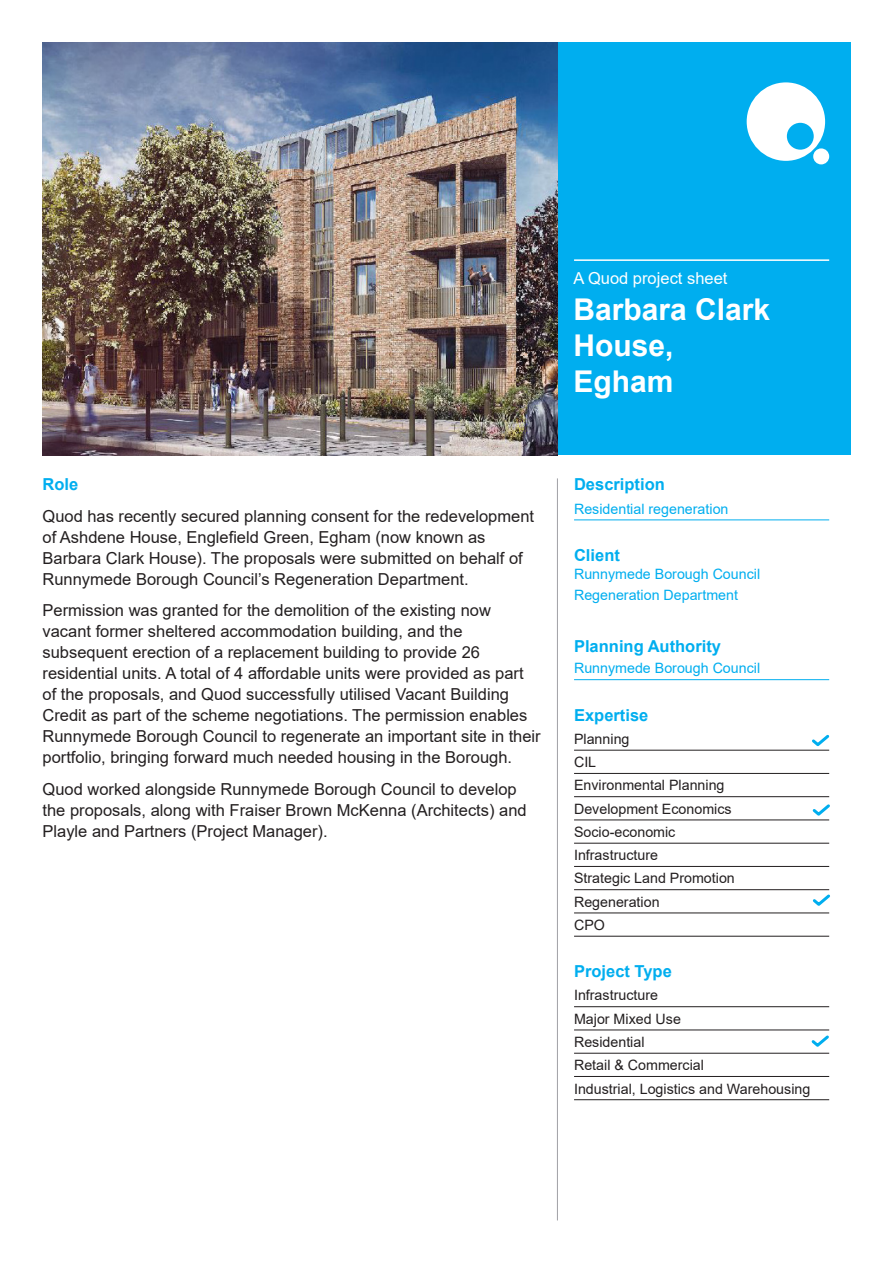
<style>
.page{position:relative;width:893px;height:1263px;background:#fff}
.page>*{position:absolute;margin:0;border:0;box-sizing:border-box;transform-origin:0 0}
.Titles{font:700 30px/36px "Arial";color:#fff}
.Body_Copy{font:16.5px/21px "Arial";color:#231f20}
.Body_Copy-2{font:700 16.5px "Arial";color:#00aeef}
.Titles-2{font:16.5px "Arial";color:#fff}
.t1{font:14.25px "Arial";color:#231f20}
.Body_Copy-3{font:14.25px/21px "Arial";color:#00aeef}
</style>
<div class="page">
<div style="left:551px;top:43px;width:299px;height:412px;background:#00aeef"></div>
<svg style="left:747px;top:82px;width:78px;height:79px"></svg>
<div style="left:813px;top:148px;width:16px;height:16px;background:#fff;border-radius:50%"></div>
<img style="left:43px;top:43px;width:514px;height:412px">
<hr style="left:574px;top:259px;width:255px;height:2px;background:#fff">
<hr style="left:557px;top:478px;width:1px;height:742px;background:#a1a1a5">
<hr style="left:574px;top:520px;width:255px;height:1px;background:#00aeef">
<hr style="left:574px;top:679px;width:255px;height:1px;background:#00aeef">
<hr style="left:574px;top:750px;width:255px;height:1px;background:#231f20">
<hr style="left:574px;top:773px;width:255px;height:1px;background:#231f20">
<hr style="left:574px;top:796px;width:255px;height:1px;background:#231f20">
<hr style="left:574px;top:820px;width:255px;height:1px;background:#231f20">
<hr style="left:574px;top:843px;width:255px;height:1px;background:#231f20">
<hr style="left:574px;top:866px;width:255px;height:1px;background:#231f20">
<hr style="left:574px;top:889px;width:255px;height:1px;background:#231f20">
<hr style="left:574px;top:913px;width:255px;height:1px;background:#231f20">
<hr style="left:574px;top:936px;width:255px;height:1px;background:#231f20">
<hr style="left:574px;top:1006px;width:255px;height:1px;background:#231f20">
<hr style="left:574px;top:1030px;width:255px;height:1px;background:#231f20">
<hr style="left:574px;top:1053px;width:255px;height:1px;background:#231f20">
<hr style="left:574px;top:1076px;width:255px;height:1px;background:#231f20">
<hr style="left:574px;top:1099px;width:255px;height:1px;background:#231f20">
<svg style="left:812px;top:734px;width:18px;height:13px"></svg>
<svg style="left:812px;top:804px;width:18px;height:12px"></svg>
<svg style="left:812px;top:894px;width:18px;height:12px"></svg>
<svg style="left:811px;top:1035px;width:18px;height:12px"></svg>
<p class="Body_Copy-2" style="left:43px;top:473px;width:37px">Role</p>
<p class="Body_Copy" style="left:43px;top:505px;width:493px">Quod has recently secured planning consent for the redevelopment of Ashdene House, Englefield Green, Egham (now known as Barbara Clark House). The proposals were submitted on behalf of Runnymede Borough Council’s Regeneration Department.</p>
<p class="Body_Copy" style="left:43px;top:600px;width:500px">Permission was granted for the demolition of the existing now vacant former sheltered accommodation building, and the subsequent erection of a replacement building to provide 26 residential units. A total of 4 affordable units were provided as part of the proposals, and Quod successfully utilised Vacant Building Credit as part of the scheme negotiations. The permission enables Runnymede Borough Council to regenerate an important site in their portfolio, bringing forward much needed housing in the Borough.</p>
<p class="Body_Copy" style="left:43px;top:778px;width:486px">Quod worked alongside Runnymede Borough Council to develop the proposals, along with Fraiser Brown McKenna (Architects) and<br>Playle and Partners (Project Manager).</p>
<p class="Titles-2" style="left:573px;top:267px;width:156px">A Quod project sheet</p>
<p class="Titles" style="left:573px;top:292px;width:198px">Barbara Clark<br>House,</p>
<p class="Titles" style="left:573px;top:364px;width:102px">Egham</p>
<p class="Body_Copy-2" style="left:574px;top:473px;width:92px">Description</p>
<p class="Body_Copy-3" style="left:574px;top:498px;width:156px">Residential regeneration</p>
<p class="Body_Copy-2" style="left:574px;top:543px;width:47px">Client</p>
<p class="Body_Copy-3" style="left:574px;top:563px;width:188px">Runnymede Borough Council<br>Regeneration Department</p>
<p class="Body_Copy-2" style="left:574px;top:635px;width:148px">Planning Authority</p>
<p class="Body_Copy-3" style="left:574px;top:658px;width:188px">Runnymede Borough Council</p>
<p class="Body_Copy-2" style="left:574px;top:703px;width:76px">Expertise</p>
<p class="t1" style="left:574px;top:729px;width:57px">Planning</p>
<p class="t1" style="left:574px;top:752px;width:24px">CIL</p>
<p class="t1" style="left:574px;top:776px;width:152px">Environmental Planning</p>
<p class="t1" style="left:574px;top:799px;width:159px">Development Economics</p>
<p class="t1" style="left:574px;top:822px;width:103px">Socio-economic</p>
<p class="t1" style="left:574px;top:845px;width:85px">Infrastructure</p>
<p class="t1" style="left:574px;top:869px;width:162px">Strategic Land Promotion</p>
<p class="t1" style="left:574px;top:892px;width:87px">Regeneration</p>
<p class="t1" style="left:574px;top:915px;width:32px">CPO</p>
<p class="Body_Copy-2" style="left:574px;top:960px;width:99px">Project Type</p>
<p class="t1" style="left:574px;top:986px;width:85px">Infrastructure</p>
<p class="t1" style="left:574px;top:1009px;width:108px">Major Mixed Use</p>
<p class="t1" style="left:574px;top:1032px;width:72px">Residential</p>
<p class="t1" style="left:574px;top:1055px;width:131px">Retail &amp; Commercial</p>
<p class="t1" style="left:574px;top:1079px;width:238px">Industrial, Logistics and Warehousing</p>
</div>
